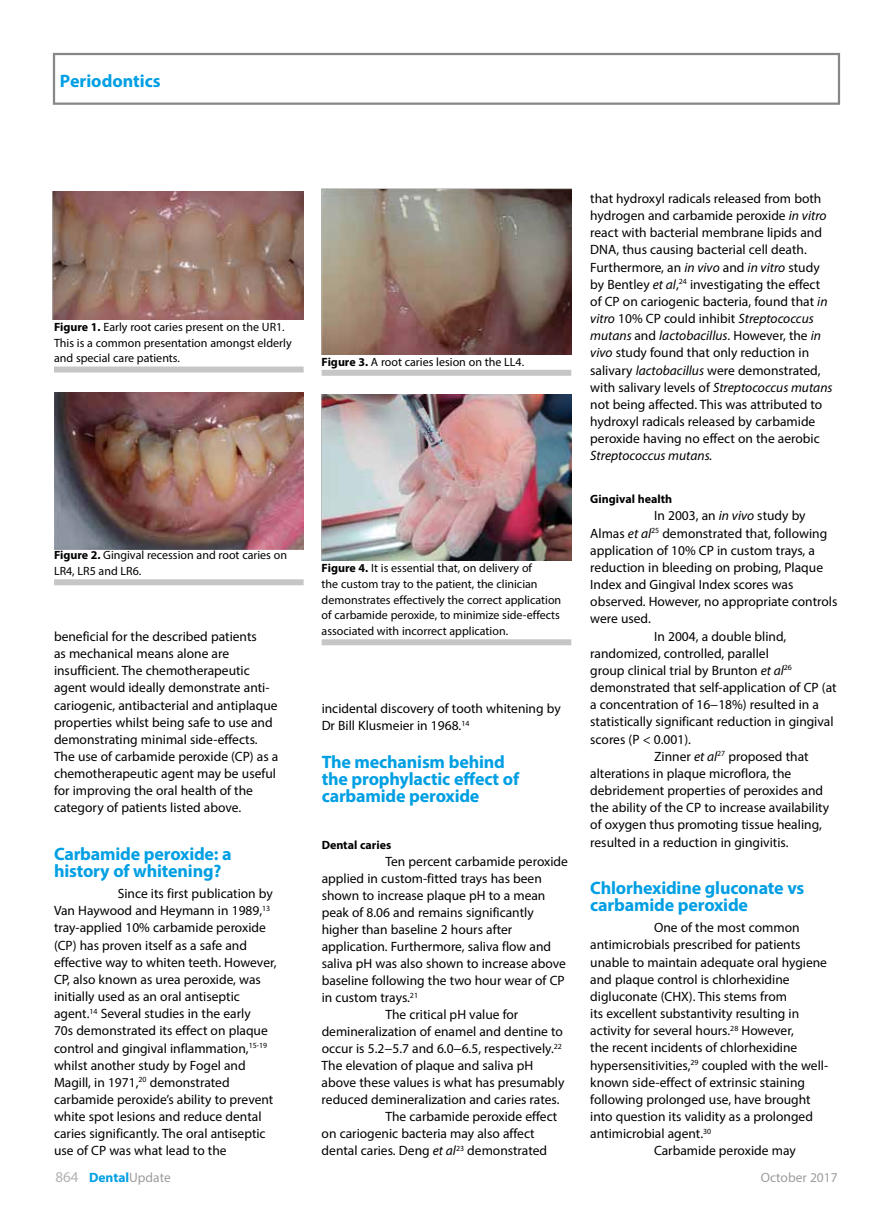
<style>
.page{position:relative;width:893px;height:1212px;background:#fff}
.page>*{position:absolute;margin:0;border:0;box-sizing:border-box;transform-origin:0 0}
.t1{font:700 18px/17.1px "Myriad Pro";letter-spacing:-.01em;color:#009fe3}
.t2{font:13.5px/17.1px "Myriad Pro";color:#000}
.t3{font:italic 13.5px "Myriad Pro";color:#000}
.t4{font:700 13.5px "Myriad Pro";color:#009fe3}
.t5{font:13.5px "Myriad Pro";color:#9d9d9c}
.t6{font:12px/15.8px "Myriad Pro";color:#000}
.t7{font:700 12px "Myriad Pro";color:#000}
.s1{font-weight:700}
.s2{font-style:italic}
.s3{font-weight:400;font-size:15px;color:#b3b2b2}
.s4{font-weight:400;color:#9d9d9c}
</style>
<div class="page">
<div style="left:53px;top:53px;width:787px;height:52px;border:2px solid #878787"></div>
<img style="left:53px;top:191px;width:251px;height:129px">
<div style="left:54px;top:366px;width:250px;height:6px;background:#c6c6c6"></div>
<img style="left:54px;top:392px;width:250px;height:157px">
<div style="left:54px;top:579px;width:250px;height:6px;background:#c6c6c6"></div>
<img style="left:322px;top:189px;width:249px;height:165px">
<div style="left:322px;top:370px;width:249px;height:6px;background:#c6c6c6"></div>
<img style="left:322px;top:395px;width:249px;height:166px">
<div style="left:322px;top:639px;width:249px;height:6px;background:#c6c6c6"></div>
<h1 class="t1" style="left:60px;top:72px;width:102px">Periodontics</h1>
<p class="t6" style="left:54px;top:319px;width:239px"><span class="s1">Figure 1.</span> Early root caries present on the UR1.<br>This is a common presentation amongst elderly and special care patients.</p>
<p class="t6" style="left:54px;top:547px;width:235px"><span class="s1">Figure 2.</span> Gingival recession and root caries on<br>LR4, LR5 and LR6.</p>
<p class="t2" style="left:54px;top:627px;width:226px">beneficial for the described patients<br>as mechanical means alone are insufficient. The chemotherapeutic agent would ideally demonstrate anti&shy;cariogenic, antibacterial and antiplaque properties whilst being safe to use and demonstrating minimal side-effects.<br>The use of carbamide peroxide (CP) as a chemotherapeutic agent may be useful for improving the oral health of the category of patients listed above.</p>
<h1 class="t1" style="left:54px;top:844px;width:179px">Carbamide peroxide: a history of whitening?</h1>
<p class="t2" style="left:54px;top:885px;width:224px;text-indent:64px">Since its first publication by Van Haywood and Heymann in 1989,<sup>13 </sup>tray-applied 10% carbamide peroxide (CP) has proven itself as a safe and effective way to whiten teeth. However, CP, also known as urea peroxide, was initially used as an oral antiseptic agent.<sup>14</sup> Several studies in the early<br>70s demonstrated its effect on plaque control and gingival inflammation,<sup>15-19 </sup>whilst another study by Fogel and Magill, in 1971,<sup>20</sup> demonstrated carbamide peroxide’s ability to prevent white spot lesions and reduce dental caries significantly. The oral antiseptic use of CP was what lead to the</p>
<p class="t6" style="left:322px;top:353px;width:204px"><span class="s1">Figure 3.</span> A root caries lesion on the LL4.</p>
<p class="t6" style="left:322px;top:560px;width:241px"><span class="s1">Figure 4.</span> It is essential that, on delivery of<br>the custom tray to the patient, the clinician demonstrates effectively the correct application of carbamide peroxide, to minimize side-effects associated with incorrect application.</p>
<p class="t2" style="left:322px;top:700px;width:241px">incidental discovery of tooth whitening by<br>Dr Bill Klusmeier in 1968.<sup>14</sup></p>
<h1 class="t1" style="left:322px;top:753px;width:199px">The mechanism behind the prophylactic effect of carbamide peroxide</h1>
<p class="t7" style="left:322px;top:837px;width:71px">Dental caries</p>
<p class="t2" style="left:385px;top:853px;width:184px">Ten percent carbamide peroxide</p>
<p class="t2" style="left:322px;top:870px;width:222px">applied in custom-fitted trays has been</p>
<p class="t2" style="left:322px;top:887px;width:225px">shown to increase plaque pH to a mean</p>
<p class="t2" style="left:322px;top:904px;width:214px">peak of 8.06 and remains significantly</p>
<p class="t2" style="left:322px;top:921px;width:192px">higher than baseline 2 hours after</p>
<p class="t2" style="left:322px;top:938px;width:231px">application. Furthermore, saliva flow and</p>
<p class="t2" style="left:322px;top:955px;width:246px">saliva pH was also shown to increase above</p>
<p class="t2" style="left:322px;top:972px;width:245px">baseline following the two hour wear of CP</p>
<p class="t2" style="left:322px;top:989px;width:98px">in custom trays.<sup>21</sup></p>
<p class="t2" style="left:385px;top:1006px;width:134px">The critical pH value for</p>
<p class="t2" style="left:322px;top:1023px;width:243px">demineralization of enamel and dentine to</p>
<p class="t2" style="left:322px;top:1040px;width:242px">occur is 5.2−5.7 and 6.0−6.5, respectively.<sup>22</sup></p>
<p class="t2" style="left:322px;top:1057px;width:213px">The elevation of plaque and saliva pH</p>
<p class="t2" style="left:322px;top:1074px;width:244px">above these values is what has presumably</p>
<p class="t2" style="left:322px;top:1091px;width:239px">reduced demineralization and caries rates.</p>
<p class="t2" style="left:385px;top:1108px;width:173px">The carbamide peroxide effect</p>
<p class="t2" style="left:322px;top:1125px;width:215px">on cariogenic bacteria may also affect</p>
<p class="t2" style="left:322px;top:1142px;width:227px">dental caries. Deng <span class="s2">et al</span><sup>23</sup> demonstrated</p>
<p class="t2" style="left:590px;top:190px;width:244px">that hydroxyl radicals released from both hydrogen and carbamide peroxide <span class="s2">in vitro </span>react with bacterial membrane lipids and DNA, thus causing bacterial cell death.<br>Furthermore, an <span class="s2">in vivo</span> and <span class="s2">in vitro</span> study by Bentley <span class="s2">et al</span>,<sup>24</sup> investigating the effect of CP on cariogenic bacteria, found that <span class="s2">in vitro</span> 10% CP could inhibit <span class="s2">Streptococcus mutans</span> and <span class="s2">lactobacillus</span>. However, the <span class="s2">in vivo</span> study found that only reduction in salivary <span class="s2">lactobacillus</span> were demonstrated, with salivary levels of <span class="s2">Streptococcus mutans </span>not being affected. This was attributed to hydroxyl radicals released by carbamide peroxide having no effect on the aerobic</p>
<p class="t3" style="left:590px;top:448px;width:124px">Streptococcus mutans.</p>
<p class="t7" style="left:590px;top:491px;width:83px">Gingival health</p>
<p class="t2" style="left:654px;top:507px;width:153px">In 2003, an <span class="s2">in vivo</span> study by</p>
<p class="t2" style="left:590px;top:524px;width:238px">Almas <span class="s2">et al</span><sup>25</sup> demonstrated that, following</p>
<p class="t2" style="left:590px;top:541px;width:226px">application of 10% CP in custom trays, a</p>
<p class="t2" style="left:590px;top:559px;width:234px">reduction in bleeding on probing, Plaque</p>
<p class="t2" style="left:590px;top:576px;width:205px">Index and Gingival Index scores was</p>
<p class="t2" style="left:590px;top:593px;width:249px">observed. However, no appropriate controls</p>
<p class="t2" style="left:590px;top:610px;width:62px">were used.</p>
<p class="t2" style="left:654px;top:627px;width:134px">In 2004, a double blind,</p>
<p class="t2" style="left:590px;top:644px;width:180px">randomized, controlled, parallel</p>
<p class="t2" style="left:590px;top:662px;width:203px">group clinical trial by Brunton <span class="s2">et al</span><sup>26</sup></p>
<p class="t2" style="left:590px;top:679px;width:248px">demonstrated that self-application of CP (at</p>
<p class="t2" style="left:590px;top:696px;width:230px">a concentration of 16−18%) resulted in a</p>
<p class="t2" style="left:590px;top:713px;width:245px">statistically significant reduction in gingival</p>
<p class="t2" style="left:590px;top:730px;width:102px">scores (P &lt; 0.001).</p>
<p class="t2" style="left:654px;top:747px;width:156px">Zinner <span class="s2">et al</span><sup>27</sup> proposed that</p>
<p class="t2" style="left:590px;top:764px;width:203px">alterations in plaque microflora, the</p>
<p class="t2" style="left:590px;top:782px;width:234px">debridement properties of peroxides and</p>
<p class="t2" style="left:590px;top:799px;width:240px">the ability of the CP to increase availability</p>
<p class="t2" style="left:590px;top:816px;width:233px">of oxygen thus promoting tissue healing,</p>
<p class="t2" style="left:590px;top:833px;width:200px">resulted in a reduction in gingivitis.</p>
<h1 class="t1" style="left:590px;top:878px;width:215px">Chlorhexidine gluconate vs carbamide peroxide</h1>
<p class="t2" style="left:654px;top:919px;width:147px">One of the most common</p>
<p class="t2" style="left:590px;top:936px;width:212px">antimicrobials prescribed for patients</p>
<p class="t2" style="left:590px;top:953px;width:238px">unable to maintain adequate oral hygiene</p>
<p class="t2" style="left:590px;top:970px;width:201px">and plaque control is chlorhexidine</p>
<p class="t2" style="left:590px;top:988px;width:198px">digluconate (CHX). This stems from</p>
<p class="t2" style="left:590px;top:1005px;width:210px">its excellent substantivity resulting in</p>
<p class="t2" style="left:590px;top:1022px;width:205px">activity for several hours.<sup>28</sup> However,</p>
<p class="t2" style="left:590px;top:1039px;width:209px">the recent incidents of chlorhexidine</p>
<p class="t2" style="left:590px;top:1056px;width:239px">hypersensitivities,<sup>29</sup> coupled with the well-</p>
<p class="t2" style="left:590px;top:1073px;width:216px">known side-effect of extrinsic staining</p>
<p class="t2" style="left:590px;top:1090px;width:222px">following prolonged use, have brought</p>
<p class="t2" style="left:590px;top:1108px;width:224px">into question its validity as a prolonged</p>
<p class="t2" style="left:590px;top:1125px;width:122px">antimicrobial agent.<sup>30</sup></p>
<p class="t2" style="left:654px;top:1142px;width:143px">Carbamide peroxide may</p>
<p class="t4" style="left:56px;top:1168px;width:117px"><span class="s3">864</span> Dental<span class="s4">Update</span></p>
<p class="t5" style="left:761px;top:1168px;width:79px">October 2017</p>
</div>
